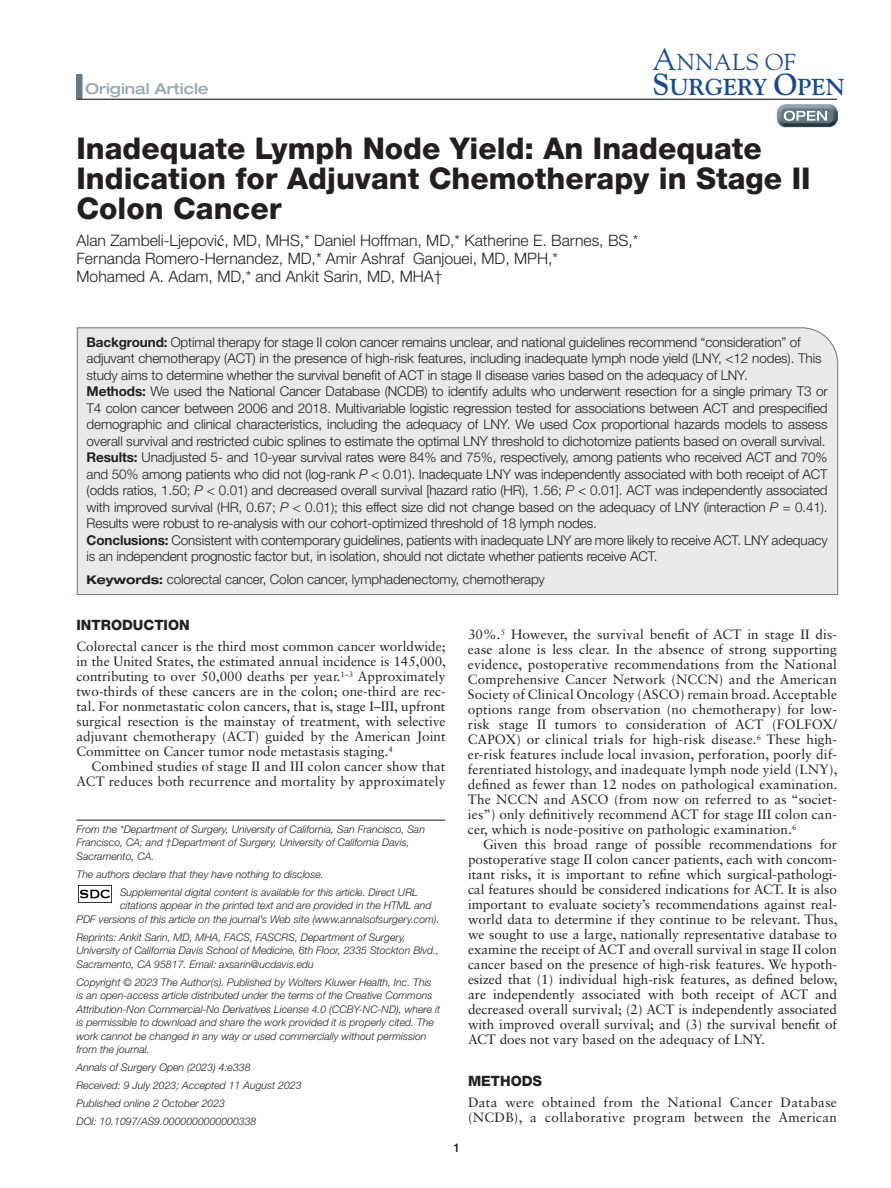
<style>
.page{position:relative;width:891px;height:1188px;background:#fff}
.page>*{position:absolute;margin:0;border:0;box-sizing:border-box;transform-origin:0 0}
.t1{font:800 30px/30px "Helvetica Neue LT Std";color:#231f20}
.t2{font:700 22.95px/25.2px "Goudy";color:#174a8e}
.t3{font:300 15.75px/18px "Helvetica Neue LT Std";color:#231f20}
.t4{font:500 expanded 15px "Helvetica Neue LT Std";color:#98a8ae}
.t5{font:800 14.25px "Helvetica Neue LT Std";color:#231f20}
.t6{font:13.5px/15px "Sabon LT Std";letter-spacing:.01em;color:#231f20;text-align:justify}
.t7{font:300 13.5px/16.5px "Helvetica Neue LT Std";letter-spacing:-.01em;color:#231f20}
.t8{font:500 12px "Helvetica Neue LT Std";color:#231f20}
.t9{font:italic 300 10.5px/13.5px "Helvetica Neue LT Std";color:#231f20}
.s1{font-weight:400;font-size:30.45px}
.s2{font-weight:400}
.s3{font-size:30.45px}
.s4{font-family:"Gandhari Unicode";font-weight:400}
.s5{font-weight:700}
.s6{font-style:italic}
.s7{font-weight:700;font-stretch:expanded;font-size:12px}
</style>
<div class="page">
<div style="left:76px;top:74px;width:6px;height:25px;background:#677981"></div>
<hr style="left:76px;top:99px;width:761px;height:1px;background:#231f20">
<img style="left:776px;top:104px;width:61px;height:24px">
<svg style="left:784px;top:111px;width:43px;height:10px"></svg>
<hr style="left:76px;top:820px;width:370px;height:1px;background:#231f20">
<div style="left:76px;top:327px;width:762px;height:268px;background:#e9e9e9"></div>
<img style="left:79px;top:885px;width:32px;height:18px">
<p class="t4" style="left:86px;top:80px;width:125px">Original Article</p>
<h2 class="t2" style="left:652px;top:50px;width:194px"><span class="s1">A</span><span class="s2">NNALS OF<br></span><span class="s3">S</span>URGERY <span class="s3">O</span>PEN</h2>
<h1 class="t1" style="left:76px;top:134px;width:736px">Inadequate Lymph Node Yield: An Inadequate<br>Indication for Adjuvant Chemotherapy in Stage II<br>Colon Cancer</h1>
<p class="t3" style="left:76px;top:231px;width:563px">Alan Zambeli-Ljepovi<span class="s4">ć</span>, MD, MHS,* Daniel Hoffman, MD,* Katherine E. Barnes, BS,*<br>Fernanda Romero-Hernandez, MD,* Amir Ashraf Ganjouei, MD, MPH,*<br>Mohamed A. Adam, MD,* and Ankit Sarin, MD, MHA†</p>
<p class="t7" style="left:87px;top:333px;width:743px"><span class="s5">Background:</span> Optimal therapy for stage II colon cancer remains unclear, and national guidelines recommend “consideration” of adjuvant chemotherapy (ACT) in the presence of high-risk features, including inadequate lymph node yield (LNY, &lt;12 nodes). This study aims to determine whether the survival benefit of ACT in stage II disease varies based on the adequacy of LNY.<br><span class="s5">Methods:</span> We used the National Cancer Database (NCDB) to identify adults who underwent resection for a single primary T3 or T4 colon cancer between 2006 and 2018. Multivariable logistic regression tested for associations between ACT and prespecified demographic and clinical characteristics, including the adequacy of LNY. We used Cox proportional hazards models to assess overall survival and restricted cubic splines to estimate the optimal LNY threshold to dichotomize patients based on overall survival.<br><span class="s5">Results:</span> Unadjusted 5- and 10-year survival rates were 84% and 75%, respectively, among patients who received ACT and 70% and 50% among patients who did not (log-rank <span class="s6">P</span> &lt; 0.01). Inadequate LNY was independently associated with both receipt of ACT (odds ratios, 1.50; <span class="s6">P</span> &lt; 0.01) and decreased overall survival [hazard ratio (HR), 1.56; <span class="s6">P</span> &lt; 0.01]. ACT was independently associated with improved survival (HR, 0.67; <span class="s6">P</span> &lt; 0.01); this effect size did not change based on the adequacy of LNY (interaction <span class="s6">P</span> = 0.41).<br>Results were robust to re-analysis with our cohort-optimized threshold of 18 lymph nodes.<br><span class="s5">Conclusions:</span> Consistent with contemporary guidelines, patients with inadequate LNY are more likely to receive ACT. LNY adequacy is an independent prognostic factor but, in isolation, should not dictate whether patients receive ACT.</p>
<p class="t7" style="left:87px;top:570px;width:460px"><span class="s7">Keywords:</span> colorectal cancer, Colon cancer, lymphadenectomy, chemotherapy</p>
<p class="t5" style="left:76px;top:617px;width:115px">INTRODUCTION</p>
<p class="t6" style="left:76px;top:639px;width:371px">Colorectal cancer is the third most common cancer worldwide; in the United States, the estimated annual incidence is 145,000, contributing to over 50,000 deaths per year.<sup>1–3</sup> Approximately two-thirds of these cancers are in the colon; one-third are rec&shy;tal. For nonmetastatic colon cancers, that is, stage I–III, upfront surgical resection is the mainstay of treatment, with selective adjuvant chemotherapy (ACT) guided by the American Joint Committee on Cancer tumor node metastasis staging.<sup>4</sup></p>
<p class="t6" style="left:77px;top:759px;width:370px;text-align:right">Combined studies of stage II and III colon cancer show that<br>ACT reduces both recurrence and mortality by approximately</p>
<p class="t9" style="left:76px;top:822px;width:350px">From the *Department of Surgery, University of California, San Francisco, San<br>Francisco, CA; and †Department of Surgery, University of California Davis,<br>Sacramento, CA.</p>
<p class="t9" style="left:120px;top:865px;width:299px;line-height:18px;text-indent:-44px">The authors declare that they have nothing to disclose.<br>Supplemental digital content is available for this article. Direct URL</p>
<p class="t9" style="left:76px;top:898px;width:365px;text-indent:44px">citations appear in the printed text and are provided in the HTML and<br>PDF versions of this article on the journal’s Web site (www.annalsofsurgery.com).</p>
<p class="t9" style="left:76px;top:930px;width:364px">Reprints: Ankit Sarin, MD, MHA, FACS, FASCRS, Department of Surgery,<br>University of California Davis School of Medicine, 6th Floor, 2335 Stockton Blvd.,<br>Sacramento, CA 95817. Email: axsarin@ucdavis.edu</p>
<p class="t9" style="left:76px;top:975px;width:365px">Copyright © 2023 The Author(s). Published by Wolters Kluwer Health, Inc. This is an open-access article distributed under the terms of the Creative Commons Attribution-Non Commercial-No Derivatives License 4.0 (CCBY-NC-ND), where it is permissible to download and share the work provided it is properly cited. The work cannot be changed in any way or used commercially without permission from the journal.</p>
<p class="t9" style="left:76px;top:1058px;width:227px;line-height:18px">Annals of Surgery Open (2023) 4:e338<br>Received: 9 July 2023; Accepted 11 August 2023<br>Published online 2 October 2023<br>DOI: 10.1097/AS9.0000000000000338</p>
<p class="t8" style="left:453px;top:1140px;width:8px">1</p>
<p class="t6" style="left:468px;top:627px;width:371px">30%.<sup>5</sup> However, the survival benefit of ACT in stage II dis&shy;ease alone is less clear. In the absence of strong supporting evidence, postoperative recommendations from the National Comprehensive Cancer Network (NCCN) and the American Society of Clinical Oncology (ASCO) remain broad. Acceptable options range from observation (no chemotherapy) for low&shy;risk stage II tumors to consideration of ACT (FOLFOX/ CAPOX) or clinical trials for high-risk disease.<sup>6</sup> These high&shy;er-risk features include local invasion, perforation, poorly dif&shy;ferentiated histology, and inadequate lymph node yield (LNY), defined as fewer than 12 nodes on pathological examination.<br>The NCCN and ASCO (from now on referred to as “societ&shy;ies”) only definitively recommend ACT for stage III colon can&shy;cer, which is node-positive on pathologic examination.<sup>6</sup></p>
<p class="t6" style="left:468px;top:837px;width:371px;text-indent:15px">Given this broad range of possible recommendations for postoperative stage II colon cancer patients, each with concom&shy;itant risks, it is important to refine which surgical-pathologi&shy;cal features should be considered indications for ACT. It is also important to evaluate society’s recommendations against real&shy;world data to determine if they continue to be relevant. Thus, we sought to use a large, nationally representative database to examine the receipt of ACT and overall survival in stage II colon cancer based on the presence of high-risk features. We hypoth&shy;esized that (1) individual high-risk features, as defined below, are independently associated with both receipt of ACT and decreased overall survival; (2) ACT is independently associated with improved overall survival; and (3) the survival benefit of ACT does not vary based on the adequacy of LNY.</p>
<p class="t5" style="left:468px;top:1073px;width:76px">METHODS</p>
<p class="t6" style="left:468px;top:1095px;width:371px">Data were obtained from the National Cancer Database (NCDB), a collaborative program between the American</p>
</div>
